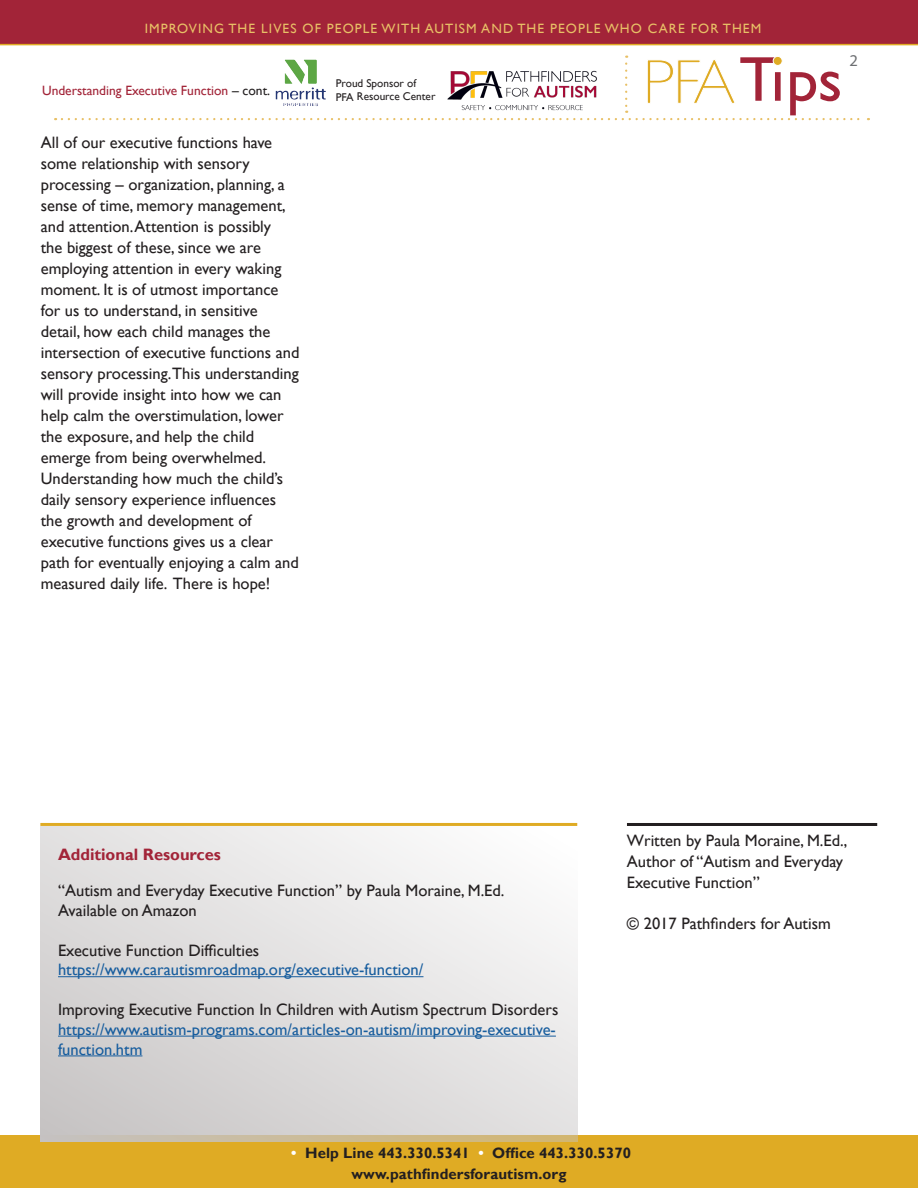
<style>
.page{position:relative;width:918px;height:1188px;background:#fff}
.page>*{position:absolute;margin:0;border:0;box-sizing:border-box;transform-origin:0 0}
.Text_1{font:16.5px/21px "Gill Sans";color:#231f20}
.Resource_listing{font:16.5px "Gill Sans";color:#231f20}
.Resource_listing-2{font:16.5px/19.8px "Gill Sans";color:#175d9e}
.By-line{font:16.5px/21px "Gill Sans";color:#231f20}
.Resources_heading{font:700 16.5px "Gill Sans";color:#a22438}
.t1{font:16.5px "Myriad Pro";color:#6d6f72}
.t2{font:700 15px/21px "Gill Sans";letter-spacing:.005em;color:#231f20;text-align:center}
.Text_1-2{font:13.5px "Gill Sans";letter-spacing:.08em;color:#e8c066}
.Title-page_2{font:13.5px "Gill Sans";color:#a22438}
.t3{font:11.25px "Gill Sans";color:#231f20}
.s1{color:#231f20}
.s2{color:#fff}
</style>
<div class="page">
<div style="left:0;top:1136px;width:918px;height:52px;background:#dfab24"></div>
<svg style="left:40px;top:826px;width:538px;height:315px;fill:#e3e1e1"></svg>
<hr style="left:627px;top:823px;width:250px;height:3px;background:#231f20">
<div style="left:0;top:0;width:918px;height:45px;background:#a22438"></div>
<hr style="left:58px;top:976px;width:365px;height:1px;background:#175d9e">
<hr style="left:58px;top:1036px;width:498px;height:1px;background:#175d9e">
<hr style="left:58px;top:1056px;width:84px;height:1px;background:#175d9e">
<hr style="left:40px;top:823px;width:537px;height:3px;background:#dfab24">
<svg style="left:62px;top:56px;width:807px;height:64px"></svg>
<img style="left:285px;top:60px;width:32px;height:24px">
<img style="left:418px;top:55px;width:209px;height:66px">
<p class="Text_1-2" style="left:145px;top:20px;width:618px">IMPROVING THE LIVES OF PEOPLE WITH AUTISM AND THE PEOPLE WHO CARE FOR THEM</p>
<p class="Title-page_2" style="left:42px;top:82px;width:230px">Understanding Executive Function <span class="s1">– cont.</span></p>
<p class="Text_1" style="left:41px;top:132px;width:260px">All of our executive functions have some relationship with sensory processing – organization, planning, a sense of time, memory management, and attention. Attention is possibly<br>the biggest of these, since we are employing attention in every waking moment. It is of utmost importance for us to understand, in sensitive detail, how each child manages the intersection of executive functions and sensory processing.This understanding will provide insight into how we can help calm the overstimulation, lower the exposure, and help the child emerge from being overwhelmed.<br>Understanding how much the child’s daily sensory experience influences the growth and development of executive functions gives us a clear path for eventually enjoying a calm and measured daily life. There is hope!</p>
<p class="t3" style="left:336px;top:77px;width:82px">Proud Sponsor of</p>
<p class="t3" style="left:336px;top:90px;width:101px">PFA Resource Center</p>
<p class="t1" style="left:849px;top:50px;width:10px">2</p>
<p class="Resources_heading" style="left:58px;top:845px;width:164px">Additional Resources</p>
<p class="Resource_listing" style="left:58px;top:881px;width:448px">“Autism and Everyday Executive Function” by Paula Moraine, M.Ed.</p>
<p class="Resource_listing" style="left:58px;top:901px;width:140px">Available on Amazon</p>
<p class="Resource_listing" style="left:58px;top:941px;width:203px">Executive Function Difficulties</p>
<p class="Resource_listing-2" style="left:58px;top:960px;width:367px">https://www.carautismroadmap.org/executive-function/</p>
<p class="Resource_listing" style="left:58px;top:1000px;width:502px">Improving Executive Function In Children with Autism Spectrum Disorders</p>
<p class="Resource_listing-2" style="left:58px;top:1020px;width:499px">https://www.autism-programs.com/articles-on-autism/improving-executive&shy;function.htm</p>
<p class="By-line" style="left:627px;top:830px;width:222px">Written by Paula Moraine, M.Ed.,<br>Author of “Autism and Everyday<br>Executive Function”</p>
<p class="By-line" style="left:627px;top:913px;width:205px">© 2017 Pathfinders for Autism</p>
<p class="t2" style="left:291px;top:1143px;width:341px"><span class="s2">•</span> Help Line 443.330.5341 <span class="s2">•</span> Office 443.330.5370 www.pathfindersforautism.org</p>
</div>
